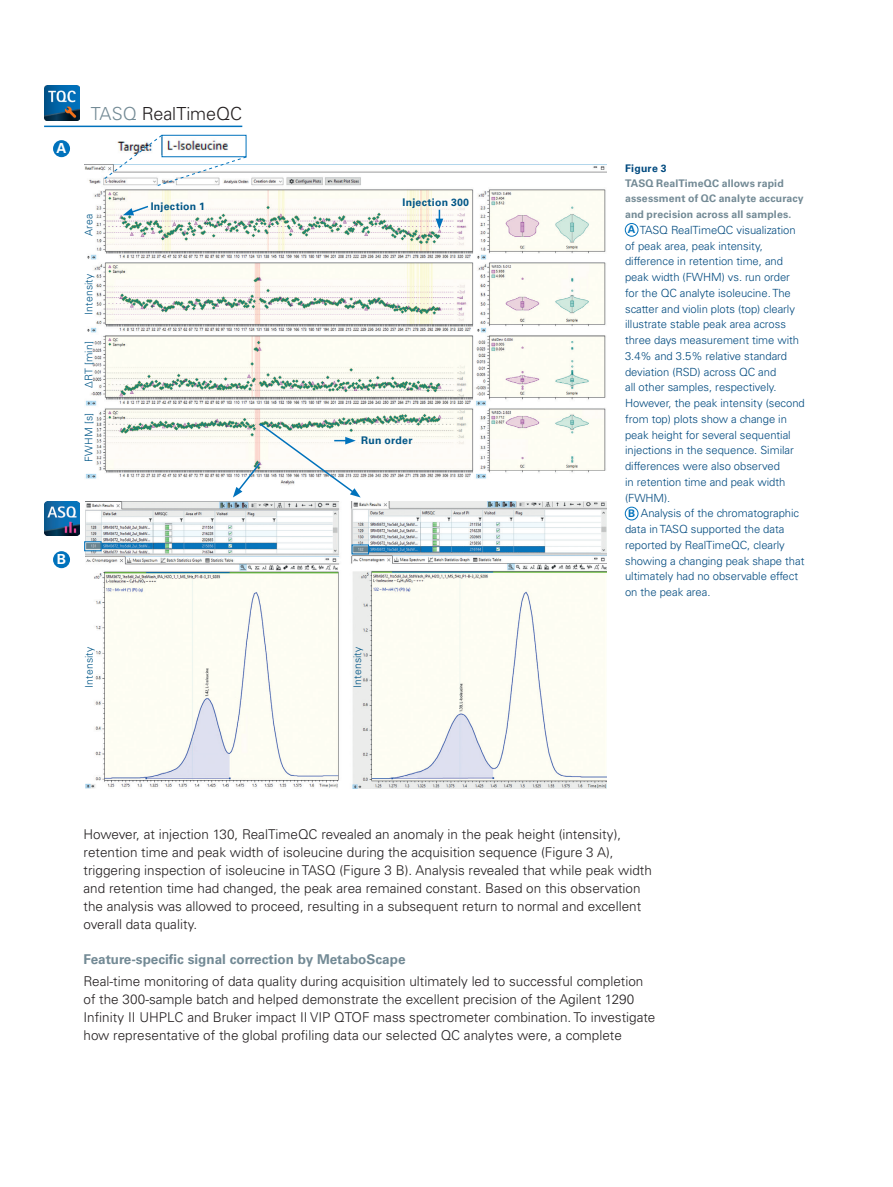
<style>
.page{position:relative;width:893px;height:1187px;background:#fff}
.page>*{position:absolute;margin:0;border:0;box-sizing:border-box;transform-origin:0 0}
.Application_Keywords{font:300 18px "Univers LT Std";letter-spacing:-.005em;color:#231f20}
.application_body{font:700 13.8px "Univers LT Std";color:#fff}
.New_AN_copy{font:300 13.5px/18px "Univers LT Std";color:#231f20}
.New_AN_Sub-3_9_11pt{font:700 13.5px "Univers LT Std";color:#738a95}
.application_body-2{font:300 11.25px/15.8px "Univers LT Std";letter-spacing:-.005em;color:#004a7f}
.t1{font:700 10.5px/15.3px "Univers LT Std";letter-spacing:.01em;color:#738a95}
.application_half-spa{font:300 10.5px "Univers LT Std";letter-spacing:.015em;color:#015687}
.application_half-spa-2{font:700 10.5px "Univers LT Std";letter-spacing:.025em;color:#015687}
.application_body-3{font:700 10.5px "Univers LT Std";color:#0072bc}
.s1{color:#738a95}
.s2{color:#004a7f}
.s3{font-weight:700;font-size:10.5px;color:#0072bc}
</style>
<div class="page">
<img style="left:85px;top:501px;width:522px;height:287px">
<img style="left:85px;top:166px;width:521px;height:313px">
<div style="left:625px;top:223px;width:13px;height:13px;border:1px solid #0072bc;border-radius:50%"></div>
<div style="left:625px;top:507px;width:13px;height:13px;border:1px solid #0072bc;border-radius:50%"></div>
<img style="left:44px;top:85px;width:35px;height:35px">
<hr style="left:44px;top:126px;width:198px;height:1px;background:#0072bc">
<img style="left:104px;top:134px;width:143px;height:52px">
<div style="left:162px;top:135px;width:84px;height:22px;border:1px solid #0072bc"></div>
<div style="left:84px;top:541px;width:17px;height:10px;border:1px solid #0072bc"></div>
<svg style="left:123px;top:204px;width:27px;height:11px"></svg>
<svg style="left:436px;top:210px;width:7px;height:19px"></svg>
<div style="left:53px;top:140px;width:17px;height:17px;background:#0072bc;border-radius:50%"></div>
<div style="left:53px;top:551px;width:17px;height:17px;background:#0072bc;border-radius:50%"></div>
<img style="left:44px;top:501px;width:35px;height:35px">
<svg style="left:233px;top:422px;width:128px;height:75px"></svg>
<p class="application_body" style="left:57px;top:140px;width:12px">A</p>
<p class="Application_Keywords" style="left:91px;top:103px;width:153px"><span class="s1">TASQ</span> RealTimeQC</p>
<p class="application_half-spa" style="left:83px;top:236px;width:24px;rotate:-90deg">Area</p>
<p class="application_half-spa" style="left:83px;top:315px;width:43px;rotate:-90deg">Intensity</p>
<p class="application_half-spa" style="left:83px;top:388px;width:48px;rotate:-90deg">ΔRT [min]</p>
<p class="application_half-spa" style="left:83px;top:462px;width:51px;rotate:-90deg">FWHM [s]</p>
<p class="application_half-spa-2" style="left:151px;top:200px;width:56px">Injection 1</p>
<p class="application_half-spa-2" style="left:403px;top:196px;width:68px">Injection 300</p>
<p class="application_half-spa-2" style="left:361px;top:434px;width:53px">Run order</p>
<p class="application_body" style="left:57px;top:551px;width:11px">B</p>
<p class="application_half-spa" style="left:83px;top:687px;width:43px;rotate:-90deg">Intensity</p>
<p class="application_half-spa" style="left:351px;top:687px;width:43px;rotate:-90deg">Intensity</p>
<p class="t1" style="left:625px;top:161px;width:180px"><span class="s2">Figure 3<br></span>TASQ RealTimeQC allows rapid assessment of QC analyte accuracy and precision across all samples.</p>
<p class="application_body-2" style="left:628px;top:222px;width:169px"><span class="s3">A</span> TASQ RealTimeQC visualization</p>
<p class="application_body-2" style="left:625px;top:238px;width:181px">of peak area, peak intensity, difference in retention time, and peak width (FWHM) vs. run order for the QC analyte isoleucine. The scatter and violin plots (top) clearly illustrate stable peak area across three days measurement time with<br>3.4% and 3.5% relative standard deviation (RSD) across QC and<br>all other samples, respectively.<br>However, the peak intensity (second from top) plots show a change in peak height for several sequential injections in the sequence. Similar differences were also observed<br>in retention time and peak width (FWHM).</p>
<p class="application_body-3" style="left:628px;top:507px;width:9px">B</p>
<p class="application_body-2" style="left:625px;top:505px;width:181px;text-indent:16px">Analysis of the chromatographic data in TASQ supported the data reported by RealTimeQC, clearly showing a changing peak shape that ultimately had no observable effect on the peak area.</p>
<p class="New_AN_copy" style="left:84px;top:825px;width:570px">However, at injection 130, RealTimeQC revealed an anomaly in the peak height (intensity), retention time and peak width of isoleucine during the acquisition sequence (Figure 3 A), triggering inspection of isoleucine in TASQ (Figure 3 B). Analysis revealed that while peak width and retention time had changed, the peak area remained constant. Based on this observation the analysis was allowed to proceed, resulting in a subsequent return to normal and excellent overall data quality.</p>
<p class="New_AN_Sub-3_9_11pt" style="left:84px;top:950px;width:323px">Feature-specific signal correction by MetaboScape</p>
<p class="New_AN_copy" style="left:84px;top:971px;width:573px">Real-time monitoring of data quality during acquisition ultimately led to successful completion of the 300-sample batch and helped demonstrate the excellent precision of the Agilent 1290<br>Infinity II UHPLC and Bruker impact II VIP QTOF mass spectrometer combination. To investigate how representative of the global profiling data our selected QC analytes were, a complete</p>
</div>
